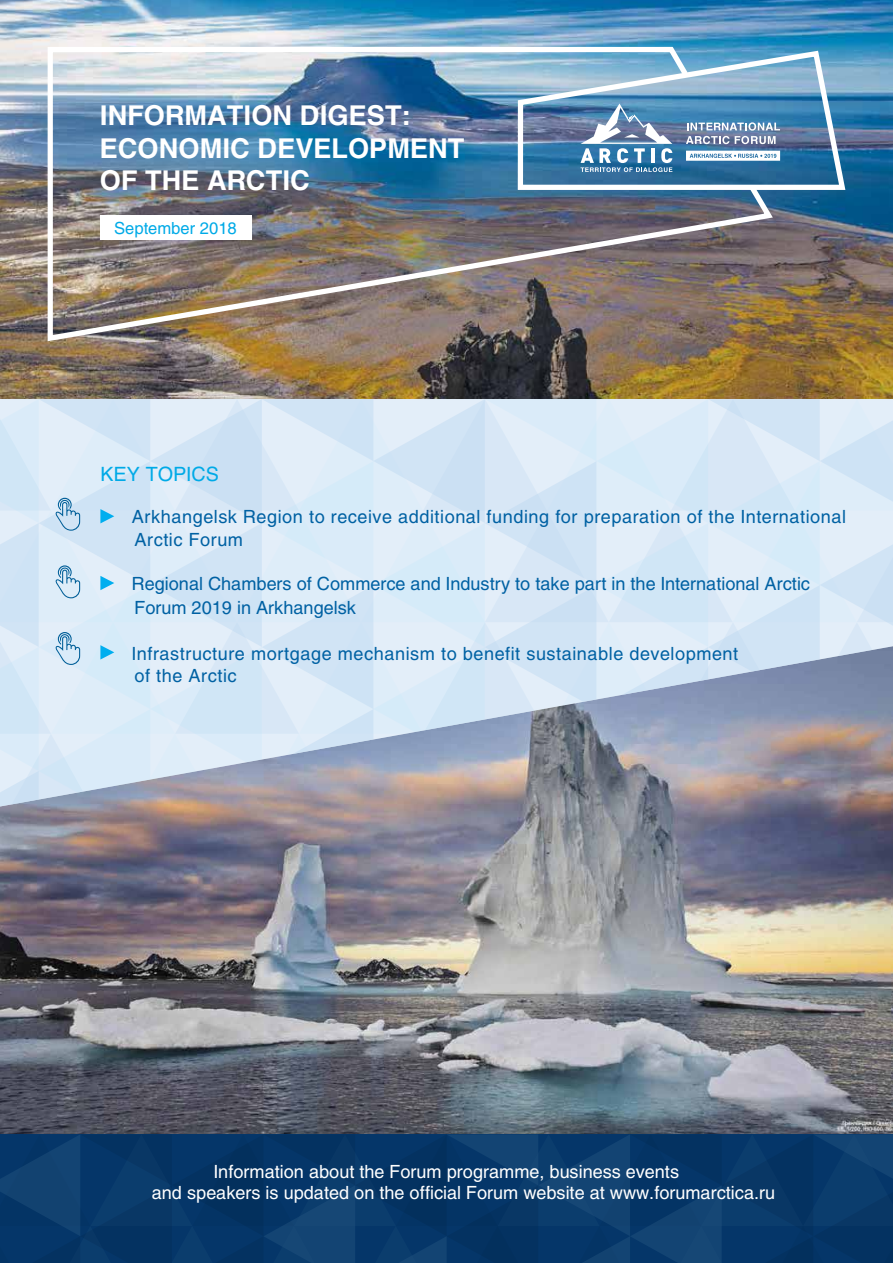
<style>
.page{position:relative;width:893px;height:1263px;background:#fff}
.page>*{position:absolute;margin:0;border:0;box-sizing:border-box;transform-origin:0 0}
.t1{font:700 27px/32.4px "Helios";color:#fff}
.t2{font:19.5px "Helios";letter-spacing:.01em;color:#00aae7}
.t3{font:18px/22.5px "Helios";letter-spacing:.03em;color:#0061a3}
.t4{font:18px/21px "Helios";color:#fff}
.t5{font:18px/24px "Helios";color:#0061a3}
.t6{font:16.5px "Helios";color:#00aae7}
</style>
<div class="page">
<img style="left:0;top:806px;width:893px;height:328px">
<img style="left:0;top:0;width:893px;height:399px">
<img style="left:45px;top:44px;width:732px;height:300px">
<div style="left:100px;top:215px;width:151px;height:25px;background:#fff"></div>
<img style="left:515px;top:0;width:334px;height:193px">
<svg style="left:581px;top:104px;width:91px;height:68px"></svg>
<svg style="left:686px;top:122px;width:94px;height:22px"></svg>
<svg style="left:686px;top:151px;width:94px;height:10px"></svg>
<div style="left:0;top:1134px;width:893px;height:129px;background:linear-gradient(to right,#083868,#093969)"></div>
<svg style="left:0;top:399px;width:893px;height:407px;background:#cbd8e7"></svg>
<h1 class="t1" style="left:100px;top:99px;width:366px">INFORMATION DIGEST:<br>ECONOMIC DEVELOPMENT<br>OF THE ARCTIC</h1>
<p class="t6" style="left:114px;top:218px;width:124px">September 2018</p>
<p class="t2" style="left:101px;top:461px;width:120px">KEY TOPICS</p>
<p class="t3" style="left:132px;top:505px;width:716px">Arkhangelsk Region to receive additional funding for preparation of the International<br>Arctic Forum</p>
<p class="t5" style="left:132px;top:571px;width:680px">Regional Chambers of Commerce and Industry to take part in the International Arctic<br>Forum 2019 in Arkhangelsk</p>
<p class="t3" style="left:132px;top:641px;width:608px">Infrastructure mortgage mechanism to benefit sustainable development of the Arctic</p>
<p class="t4" style="left:152px;top:1161px;width:625px;text-indent:62px">Information about the Forum programme, business events<br>and speakers is updated on the official Forum website at www.forumarctica.ru</p>
</div>
